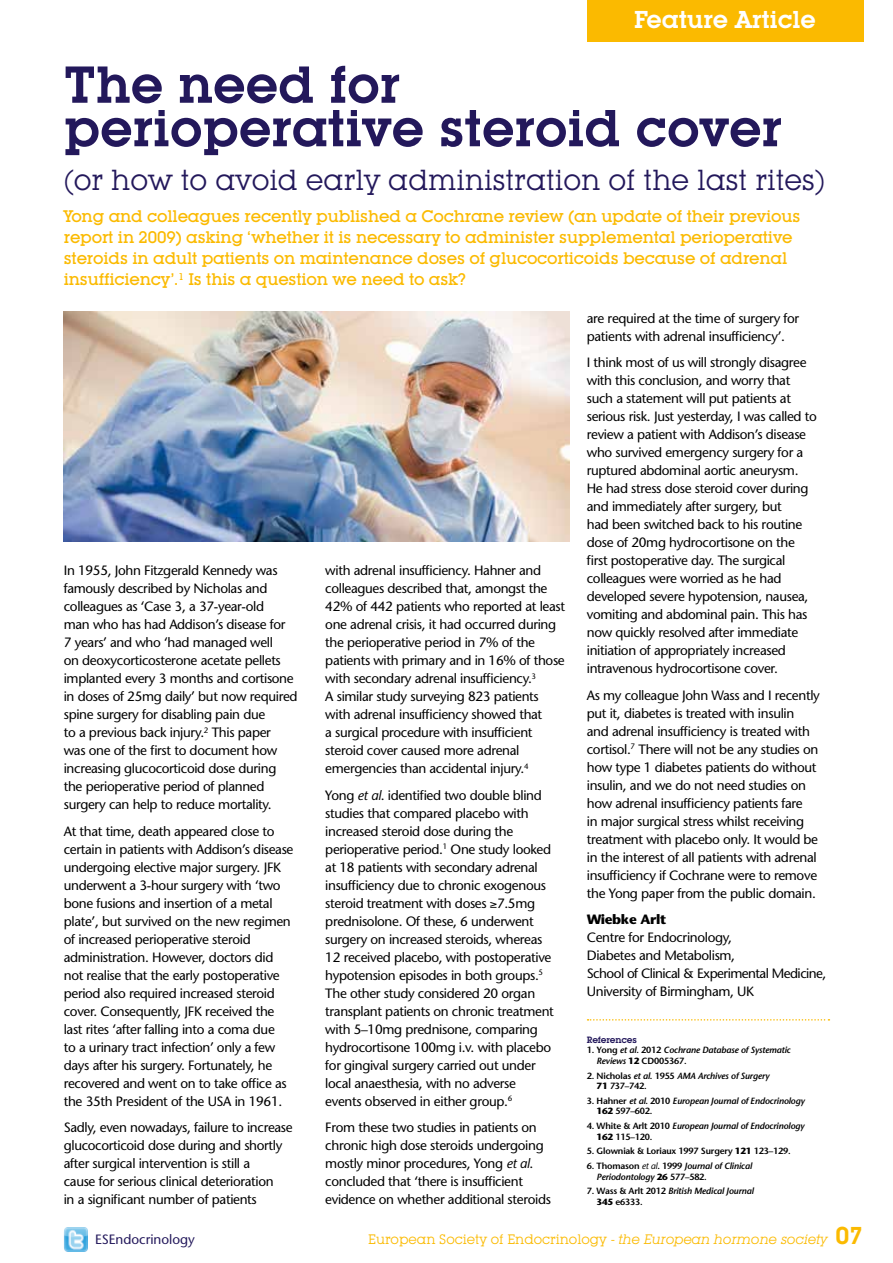
<style>
.page{position:relative;width:893px;height:1263px;background:#fff}
.page>*{position:absolute;margin:0;border:0;box-sizing:border-box;transform-origin:0 0}
.t1{font:600 51px/43.5px "Lubalin Graph IT Cby BT";color:#23185b}
.t2{font:28.5px "Lubalin Graph IT Cby BT";color:#23185b}
.t3{font:600 24px "Lubalin Graph IT Cby BT";color:#fff}
.t4{font:500 16.5px/21px "Lubalin Graph IT Cby BT";letter-spacing:-.01em;color:#fbba00}
.t5{font:13.5px/18px "Stone Sans";letter-spacing:-.025em;color:#000}
.t6{font:13.5px "Lubalin Graph IT Cby BT";color:#fbba00}
.t7{font:13.5px "Stone Sans";color:#23185b}
.t8{font:700 13.5px "Stone Sans";letter-spacing:-.025em;color:#000}
.t9{font:italic 600 9px/10.5px "Stone Sans";letter-spacing:-.02em;color:#000}
.t10{font:600 9px/10.5px "Stone Sans";letter-spacing:-.02em;color:#000}
.t11{font:600 9px "Lubalin Graph IT Cby BT";letter-spacing:-.02em;color:#23185b}
.s1{font-style:normal}
.s2{font-weight:700;font-style:normal}
.s3{font-weight:700}
.s4{font-weight:400}
.s5{font-style:italic}
.s6{font-weight:600;font-size:24px}
</style>
<div class="page">
<div style="left:587px;top:0;width:276px;height:41px;background:#fbba00"></div>
<img style="left:64px;top:1227px;width:24px;height:24px">
<img style="left:64px;top:312px;width:506px;height:229px">
<svg style="left:588px;top:1019px;width:241px;height:1px"></svg>
<h3 class="t3" style="left:634px;top:5px;width:183px">Feature Article</h3>
<h1 class="t1" style="left:64px;top:62px;width:720px">The need for<br>perioperative steroid cover</h1>
<h2 class="t2" style="left:64px;top:162px;width:763px">(or how to avoid early administration of the last rites)</h2>
<p class="t4" style="left:64px;top:206px;width:738px">Yong and colleagues recently published a Cochrane review (an update of their previous report in 2009) asking ‘whether it is necessary to administer supplemental perioperative steroids in adult patients on maintenance doses of glucocorticoids because of adrenal insufficiency’.<sup>1</sup> Is this a question we need to ask?</p>
<p class="t5" style="left:587px;top:309px;width:214px">are required at the time of surgery for patients with adrenal insufficiency’.</p>
<p class="t5" style="left:587px;top:353px;width:232px">I think most of us will strongly disagree with this conclusion, and worry that such a statement will put patients at serious risk. Just yesterday, I was called to review a patient with Addison’s disease who survived emergency surgery for a ruptured abdominal aortic aneurysm.<br>He had stress dose steroid cover during and immediately after surgery, but<br>had been switched back to his routine dose of 20mg hydrocortisone on the first postoperative day. The surgical colleagues were worried as he had developed severe hypotension, nausea, vomiting and abdominal pain. This has now quickly resolved after immediate initiation of appropriately increased intravenous hydrocortisone cover.</p>
<p class="t5" style="left:587px;top:686px;width:235px">As my colleague John Wass and I recently put it, diabetes is treated with insulin<br>and adrenal insufficiency is treated with cortisol.<sup>7</sup> There will not be any studies on how type 1 diabetes patients do without insulin, and we do not need studies on how adrenal insufficiency patients fare<br>in major surgical stress whilst receiving treatment with placebo only. It would be in the interest of all patients with adrenal insufficiency if Cochrane were to remove the Yong paper from the public domain.</p>
<p class="t8" style="left:587px;top:911px;width:81px">Wiebke Arlt</p>
<p class="t5" style="left:587px;top:928px;width:241px">Centre for Endocrinology,<br>Diabetes and Metabolism,<br>School of Clinical &amp; Experimental Medicine,<br>University of Birmingham, UK</p>
<p class="t11" style="left:587px;top:1034px;width:52px">References</p>
<p class="t9" style="left:597px;top:1045px;width:196px;text-indent:-10px"><span class="s1">1. Yong</span> et al<span class="s1">. 2012</span> Cochrane Database of Systematic<br>Reviews <span class="s2">12</span> <span class="s1">CD005367.</span></p>
<p class="t9" style="left:597px;top:1070px;width:174px;text-indent:-10px"><span class="s1">2. Nicholas</span> et al<span class="s1">. 1955</span> AMA Archives of Surgery<br><span class="s2">71</span> <span class="s1">737–742.</span></p>
<p class="t9" style="left:597px;top:1095px;width:210px;text-indent:-10px"><span class="s1">3. Hahner</span> et al<span class="s1">. 2010</span> European Journal of Endocrinology<br><span class="s2">162</span> <span class="s1">597–602.</span></p>
<p class="t9" style="left:597px;top:1120px;width:209px;text-indent:-10px"><span class="s1">4. White &amp; Arlt 2010</span> European Journal of Endocrinology<br><span class="s2">162</span> <span class="s1">115–120.</span></p>
<p class="t10" style="left:587px;top:1146px;width:205px">5. Glowniak &amp; Loriaux 1997 Surgery <span class="s3">121</span> 123–129.</p>
<p class="t9" style="left:597px;top:1160px;width:157px;text-indent:-10px"><span class="s1">6. Thomason</span> <span class="s4">et al</span><span class="s1">. 1999</span> Journal of Clinical<br>Periodontology <span class="s2">26</span> <span class="s1">577–582.</span></p>
<p class="t10" style="left:597px;top:1186px;width:159px;text-indent:-10px">7. Wass &amp; Arlt 2012 <span class="s5">British Medical Journal<br></span><span class="s3">345</span> e6333.</p>
<p class="t5" style="left:325px;top:561px;width:241px">with adrenal insufficiency. Hahner and colleagues described that, amongst the 42% of 442 patients who reported at least one adrenal crisis, it had occurred during the perioperative period in 7% of the patients with primary and in 16% of those with secondary adrenal insufficiency.<sup>3<br></sup>A similar study surveying 823 patients with adrenal insufficiency showed that<br>a surgical procedure with insufficient steroid cover caused more adrenal emergencies than accidental injury.<sup>4</sup></p>
<p class="t5" style="left:325px;top:786px;width:230px">Yong <span class="s5">et al</span>. identified two double blind studies that compared placebo with increased steroid dose during the perioperative period.<sup>1</sup> One study looked at 18 patients with secondary adrenal insufficiency due to chronic exogenous steroid treatment with doses ≥7.5mg prednisolone. Of these, 6 underwent surgery on increased steroids, whereas 12 received placebo, with postoperative hypotension episodes in both groups.<sup>5<br></sup>The other study considered 20 organ transplant patients on chronic treatment with 5–10mg prednisone, comparing hydrocortisone 100mg i.v. with placebo for gingival surgery carried out under local anaesthesia, with no adverse events observed in either group.<sup>6</sup></p>
<p class="t5" style="left:325px;top:1118px;width:227px">From these two studies in patients on chronic high dose steroids undergoing mostly minor procedures, Yong <span class="s5">et al</span>. concluded that ‘there is insufficient evidence on whether additional steroids</p>
<p class="t5" style="left:64px;top:561px;width:235px">In 1955, John Fitzgerald Kennedy was famously described by Nicholas and colleagues as ‘Case 3, a 37-year-old<br>man who has had Addison’s disease for<br>7 years’ and who ‘had managed well<br>on deoxycorticosterone acetate pellets implanted every 3 months and cortisone in doses of 25mg daily’ but now required spine surgery for disabling pain due<br>to a previous back injury.<sup>2</sup> This paper<br>was one of the first to document how increasing glucocorticoid dose during the perioperative period of planned surgery can help to reduce mortality.</p>
<p class="t5" style="left:64px;top:822px;width:231px">At that time, death appeared close to certain in patients with Addison’s disease undergoing elective major surgery. JFK underwent a 3-hour surgery with ‘two bone fusions and insertion of a metal plate’, but survived on the new regimen of increased perioperative steroid administration. However, doctors did not realise that the early postoperative period also required increased steroid cover. Consequently, JFK received the last rites ‘after falling into a coma due<br>to a urinary tract infection’ only a few days after his surgery. Fortunately, he recovered and went on to take office as the 35th President of the USA in 1961.</p>
<p class="t5" style="left:64px;top:1118px;width:230px">Sadly, even nowadays, failure to increase glucocorticoid dose during and shortly after surgical intervention is still a<br>cause for serious clinical deterioration<br>in a significant number of patients</p>
<p class="t7" style="left:95px;top:1231px;width:101px">ESEndocrinology</p>
<p class="t6" style="left:368px;top:1231px;width:497px">European Society of Endocrinology - <span class="s5">the European hormone society</span> <span class="s6">07</span></p>
</div>
